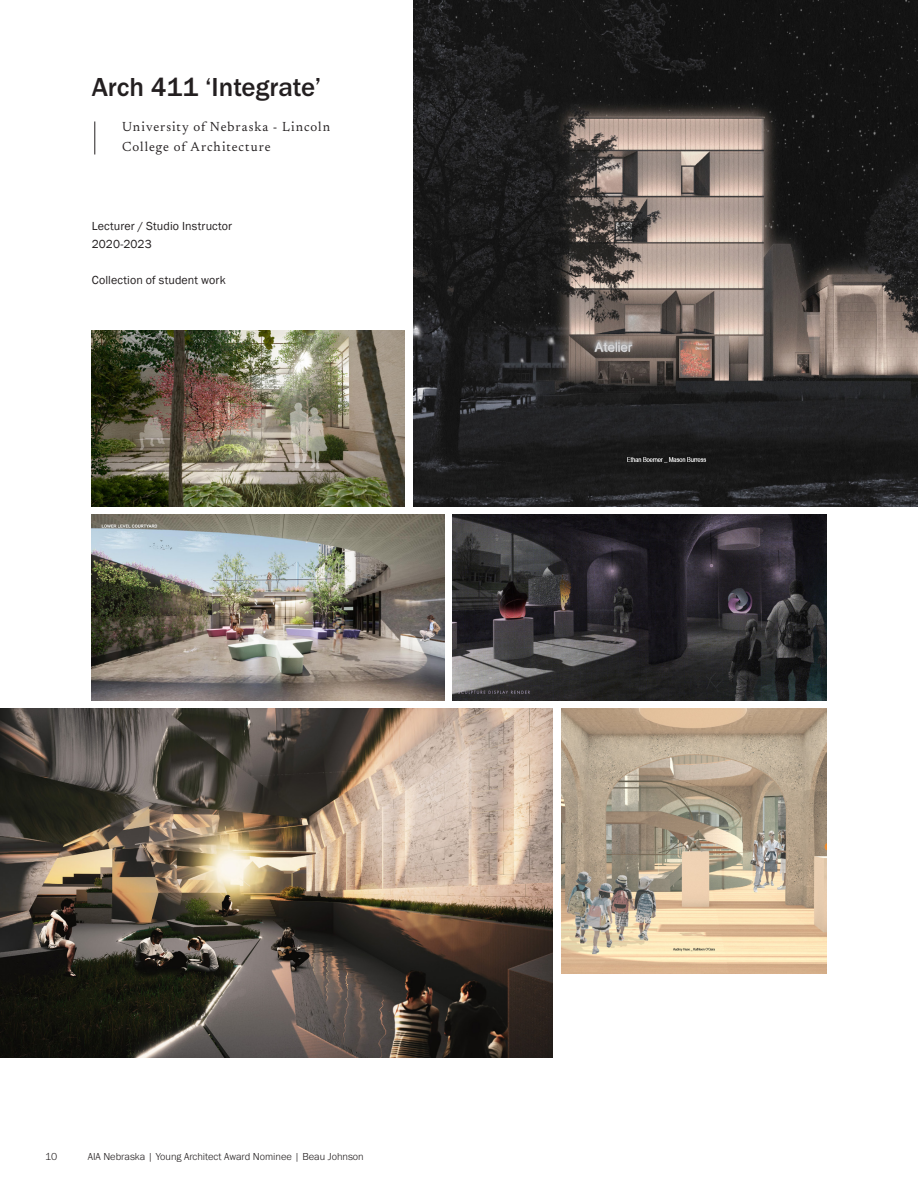
<style>
.page{position:relative;width:918px;height:1188px;background:#fff}
.page>*{position:absolute;margin:0;border:0;box-sizing:border-box;transform-origin:0 0}
.Page_Title__Black{font:500 27px "Franklin Gothic URW";color:#231f20}
.Subhead__Black{font:13.5px "Newsreader 16 pt";letter-spacing:.07em;color:#231f20}
.t1{font:12px "Franklin Gothic";letter-spacing:.01em;color:#231f20}
.t2{font:300 10.5px "Franklin Gothic URW";color:#231f20}
</style>
<div class="page">
<img style="left:0;top:709px;width:553px;height:349px">
<hr style="left:95px;top:121px;width:1px;height:33px;background:#231f20">
<img style="left:414px;top:0;width:504px;height:506px">
<img style="left:92px;top:514px;width:353px;height:186px">
<img style="left:453px;top:514px;width:373px;height:186px">
<img style="left:561px;top:709px;width:265px;height:265px">
<img style="left:92px;top:330px;width:313px;height:176px">
<p class="Page_Title__Black" style="left:92px;top:70px;width:231px">Arch 411 ‘Integrate’</p>
<p class="Subhead__Black" style="left:122px;top:117px;width:209px">University of Nebraska - Lincoln</p>
<p class="Subhead__Black" style="left:122px;top:137px;width:150px">College of Architecture</p>
<p class="t1" style="left:92px;top:218px;width:142px">Lecturer / Studio Instructor</p>
<p class="t1" style="left:92px;top:236px;width:61px">2020-2023</p>
<p class="t1" style="left:92px;top:272px;width:135px">Collection of student work</p>
<p class="t2" style="left:45px;top:1150px;width:14px">10</p>
<p class="t2" style="left:88px;top:1150px;width:278px">AIA Nebraska | Young Architect Award Nominee | Beau Johnson</p>
</div>
